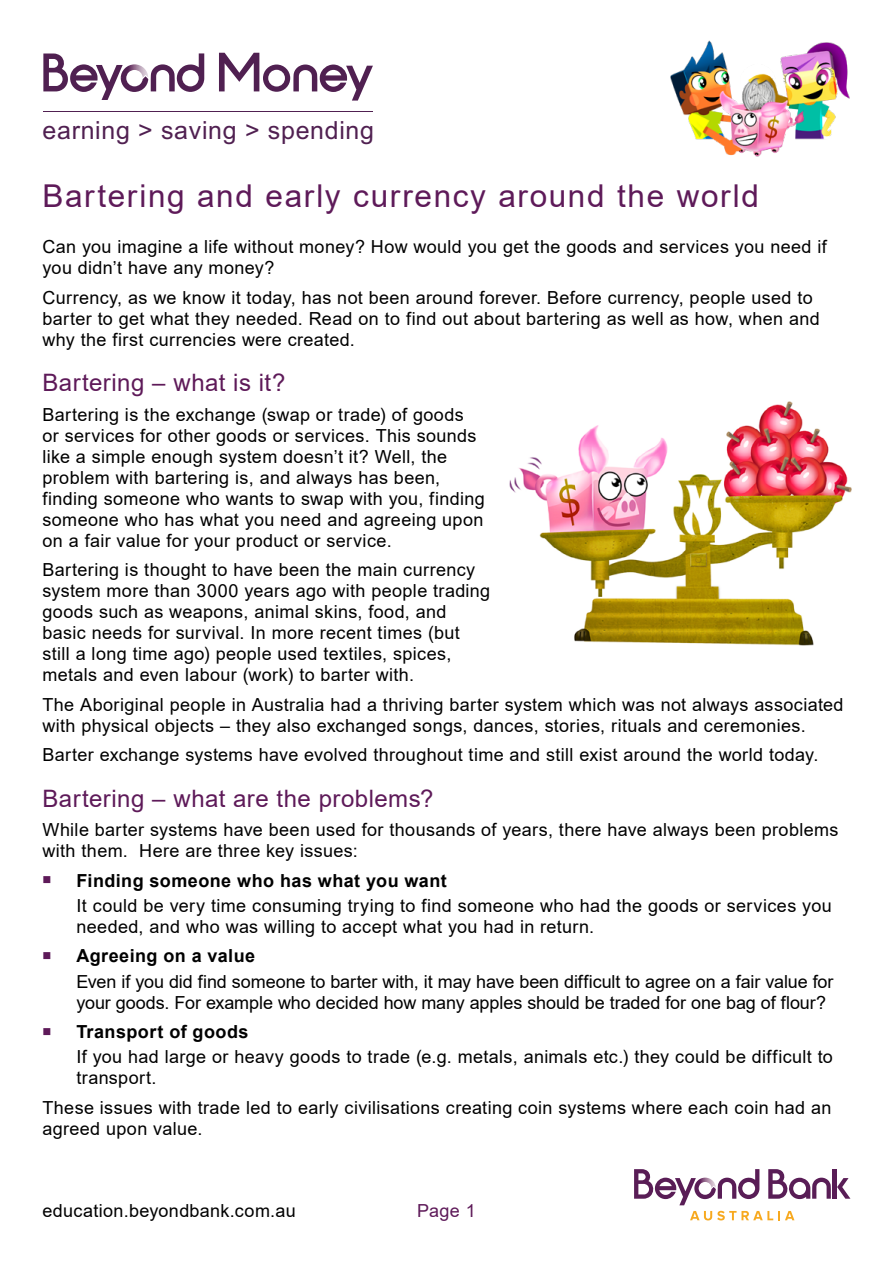
<style>
.page{position:relative;width:893px;height:1263px;background:#fff}
.page>*{position:absolute;margin:0;border:0;box-sizing:border-box;transform-origin:0 0}
.t1{font:31.5px "Arial";letter-spacing:.05em;color:#5e1a59}
.t2{font:25.05px "Arial";letter-spacing:.025em;color:#502051}
.P_Header_1{font:24px "Arial";letter-spacing:.02em;color:#5e1a59}
.P_Body_Copy{font:18px/21px "Arial";letter-spacing:.02em;color:#000}
.P_Body_Copy-2{font:18px/21px "Arial";letter-spacing:-.005em;color:#000}
.t3{font:700 18px "Arial";letter-spacing:.025em;color:#000}
.t4{font:18px "Arial";color:#5e1a59}
</style>
<div class="page">
<svg style="left:690px;top:1211px;width:104px;height:9px"></svg>
<svg style="left:837px;top:1178px;width:13px;height:21px"></svg>
<hr style="left:833px;top:1169px;width:4px;height:30px;background:#591d56">
<svg style="left:768px;top:1169px;width:63px;height:30px"></svg>
<svg style="left:634px;top:1169px;width:125px;height:36px"></svg>
<img style="left:670px;top:40px;width:180px;height:117px">
<hr style="left:43px;top:111px;width:330px;height:1px;background:#502051">
<svg style="left:43px;top:53px;width:161px;height:47px"></svg>
<svg style="left:219px;top:53px;width:154px;height:48px"></svg>
<img style="left:509px;top:402px;width:343px;height:244px">
<h2 class="t2" style="left:43px;top:113px;width:333px">earning &gt; saving &gt; spending</h2>
<h1 class="t1" style="left:43px;top:174px;width:718px">Bartering and early currency around the world</h1>
<p class="P_Body_Copy" style="left:43px;top:236px;width:786px">Can you imagine a life without money? How would you get the goods and services you need if you didn’t have any money?</p>
<p class="P_Body_Copy" style="left:43px;top:287px;width:779px">Currency, as we know it today, has not been around forever. Before currency, people used to barter to get what they needed. Read on to find out about bartering as well as how, when and why the first currencies were created.</p>
<h1 class="P_Header_1" style="left:43px;top:366px;width:244px">Bartering – what is it?</h1>
<p class="P_Body_Copy" style="left:43px;top:404px;width:444px">Bartering is the exchange (swap or trade) of goods<br>or services for other goods or services. This sounds like a simple enough system doesn’t it? Well, the problem with bartering is, and always has been, finding someone who wants to swap with you, finding someone who has what you need and agreeing upon on a fair value for your product or service.</p>
<p class="P_Body_Copy" style="left:43px;top:559px;width:449px">Bartering is thought to have been the main currency system more than 3000 years ago with people trading goods such as weapons, animal skins, food, and basic needs for survival. In more recent times (but still a long time ago) people used textiles, spices, metals and even labour (work) to barter with.</p>
<p class="P_Body_Copy" style="left:43px;top:694px;width:803px">The Aboriginal people in Australia had a thriving barter system which was not always associated with physical objects – they also exchanged songs, dances, stories, rituals and ceremonies.</p>
<p class="P_Body_Copy" style="left:43px;top:744px;width:777px">Barter exchange systems have evolved throughout time and still exist around the world today.</p>
<h1 class="P_Header_1" style="left:43px;top:782px;width:392px">Bartering – what are the problems?</h1>
<p class="P_Body_Copy" style="left:43px;top:819px;width:797px">While barter systems have been used for thousands of years, there have always been problems with them. Here are three key issues:</p>
<p class="t3" style="left:77px;top:868px;width:372px">Finding someone who has what you want</p>
<p class="P_Body_Copy" style="left:77px;top:895px;width:757px">It could be very time consuming trying to find someone who had the goods or services you needed, and who was willing to accept what you had in return.</p>
<p class="t3" style="left:77px;top:943px;width:180px">Agreeing on a value</p>
<p class="P_Body_Copy-2" style="left:77px;top:971px;width:759px">Even if you did find someone to barter with, it may have been difficult to agree on a fair value for your goods. For example who decided how many apples should be traded for one bag of flour?</p>
<p class="t3" style="left:77px;top:1019px;width:174px">Transport of goods</p>
<p class="P_Body_Copy" style="left:77px;top:1046px;width:758px">If you had large or heavy goods to trade (e.g. metals, animals etc.) they could be difficult to transport.</p>
<p class="P_Body_Copy" style="left:43px;top:1097px;width:790px">These issues with trade led to early civilisations creating coin systems where each coin had an agreed upon value.</p>
<p class="P_Body_Copy" style="left:43px;top:1199px;width:255px">education.beyondbank.com.au</p>
<p class="t4" style="left:417px;top:1198px;width:60px">Page 1</p>
</div>
